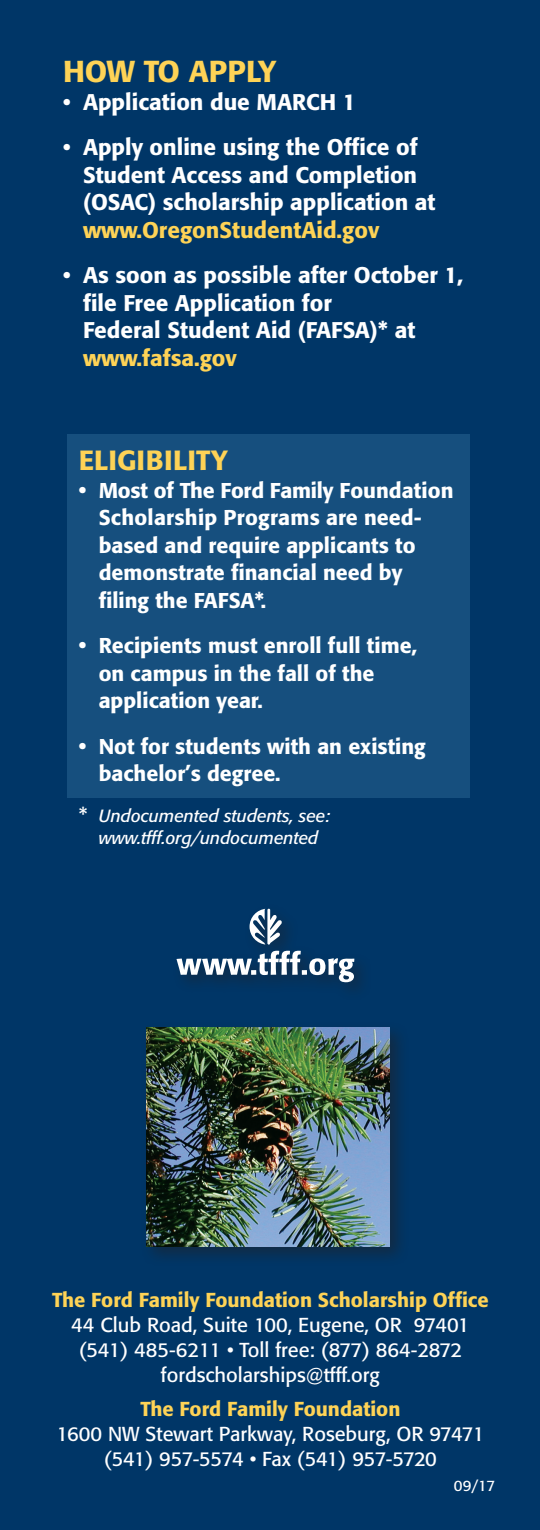
<style>
.page{position:relative;width:540px;height:1530px;background:#003667}
.page>*{position:absolute;margin:0;border:0;box-sizing:border-box;transform-origin:0 0}
.t1{font:500 30px "Formata";color:#fed356}
.t2{font:500 27.5px "Formata";color:#fed356}
.t3{font:500 22.5px/27.5px "Formata";color:#fff}
.t4{font:500 21.25px/27.5px "Formata";color:#fff}
.t5{font:20px "Formata";color:#fff}
.t6{font:500 20px "Formata";color:#fed356}
.t7{font:20px "Formata";letter-spacing:-.03em;color:#fff}
.t8{font:italic 17.5px/22.5px "Formata";color:#fff;text-align:center}
.t9{font:15px "Formata";color:#fff}
.s1{color:#fed356}
.s2{font-size:22.5px}
.s3{font-style:normal;font-size:20px}
</style>
<div class="page">
<div style="left:67px;top:434px;width:403px;height:363px;background:#164f7e"></div>
<div style="left:140px;top:1021px;width:270px;height:246px;background:#231f20;opacity:.5"></div>
<img style="left:146px;top:1027px;width:243px;height:219px">
<svg style="left:177px;top:951px;width:177px;height:31px"></svg>
<svg style="left:250px;top:909px;width:32px;height:36px"></svg>
<p class="t1" style="left:63px;top:53px;width:215px">HOW TO APPLY</p>
<p class="t3" style="left:63px;top:88px;width:294px">• Application due MARCH 1</p>
<p class="t3" style="left:83px;top:134px;width:354px;text-indent:-20px">• Apply online using the Office of<br>Student Access and Completion (OSAC) scholarship application at <span class="s1">www.OregonStudentAid.gov</span></p>
<p class="t3" style="left:83px;top:262px;width:382px;text-indent:-20px">• As soon as possible after October 1, file Free Application for<br>Federal Student Aid (FAFSA)* at <span class="s1">www.fafsa.gov</span></p>
<p class="t2" style="left:79px;top:444px;width:151px">ELIGIBILITY</p>
<p class="t4" style="left:99px;top:477px;width:356px;text-indent:-20px"><span class="s2">•</span> Most of The Ford Family Foundation<br>Scholarship Programs are need&shy;based and require applicants to demonstrate financial need by filing the FAFSA*.</p>
<p class="t4" style="left:99px;top:632px;width:320px;text-indent:-20px"><span class="s2">•</span> Recipients must enroll full time, on campus in the fall of the application year.</p>
<p class="t4" style="left:99px;top:733px;width:329px;text-indent:-20px"><span class="s2">•</span> Not for students with an existing bachelor’s degree.</p>
<p class="t8" style="left:79px;top:805px;width:253px"><span class="s3">*</span> Undocumented students, see: www.tfff.org/undocumented</p>
<p class="t6" style="left:52px;top:1287px;width:438px">The Ford Family Foundation Scholarship Office</p>
<p class="t5" style="left:71px;top:1313px;width:400px">44 Club Road, Suite 100, Eugene, OR 97401</p>
<p class="t5" style="left:79px;top:1338px;width:385px">(541) 485-6211 • Toll free: (877) 864-2872</p>
<p class="t5" style="left:161px;top:1363px;width:221px">fordscholarships@tfff.org</p>
<p class="t6" style="left:140px;top:1396px;width:262px">The Ford Family Foundation</p>
<p class="t5" style="left:56px;top:1422px;width:430px">1600 NW Stewart Parkway, Roseburg, OR 97471</p>
<p class="t7" style="left:104px;top:1447px;width:335px">(541) 957-5574 • Fax (541) 957-5720</p>
<p class="t9" style="left:454px;top:1476px;width:43px">09/17</p>
</div>
